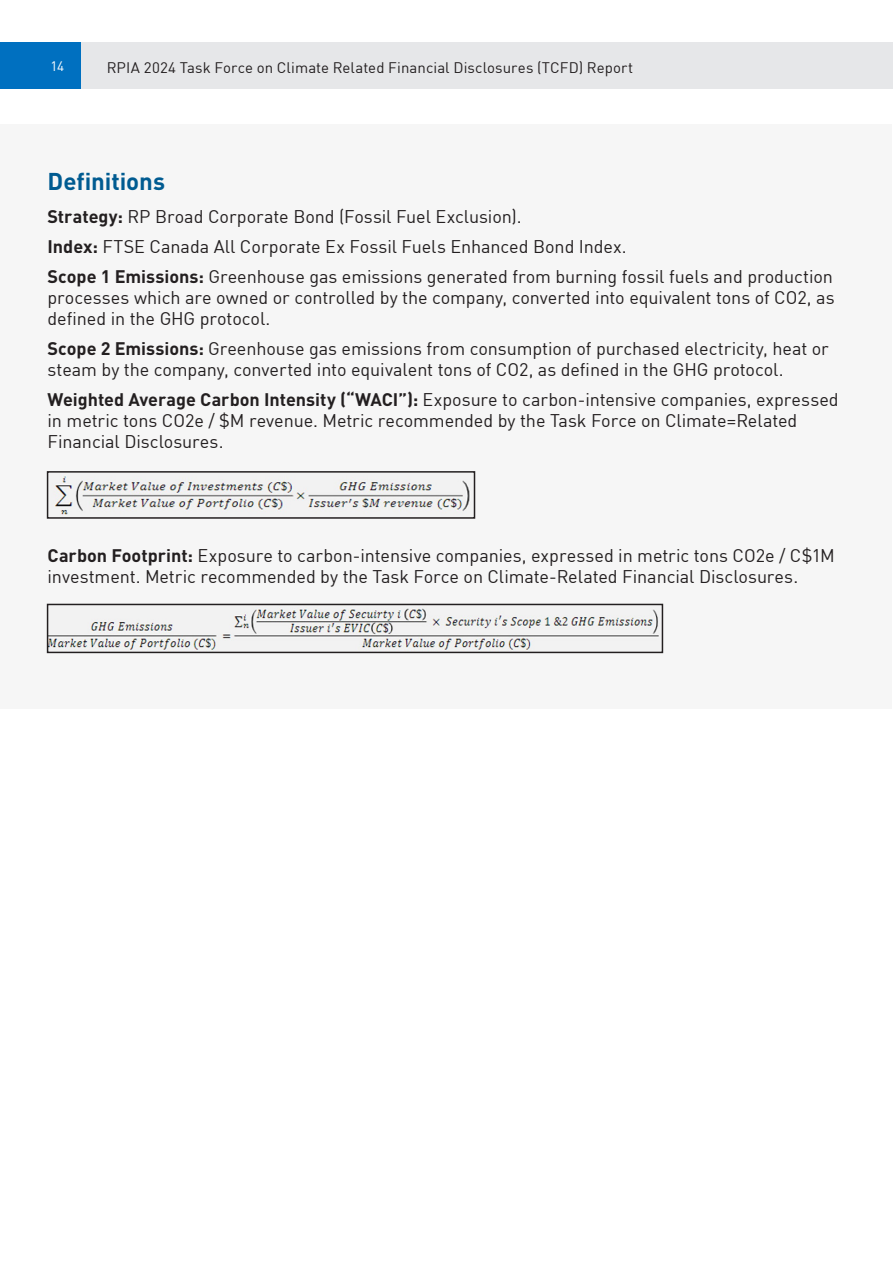
<style>
.page{position:relative;width:893px;height:1263px;background:#fff}
.page>*{position:absolute;margin:0;border:0;box-sizing:border-box;transform-origin:0 0}
.Body_Text__align_left{font:700 24px "DIN";letter-spacing:-.005em;color:#005b91}
.Body_Text__align_left-2{font:18px/21px "DIN";letter-spacing:-.005em;color:#231f20}
.Caption___Footer__align_left{font:15px "DIN";letter-spacing:.005em;color:#231f20}
.t1{font:13.5px "DIN";color:#fff}
.s1{font-weight:700}
</style>
<div class="page">
<div style="left:1px;top:124px;width:891px;height:584px;background:#f6f6f6"></div>
<img style="left:54px;top:476px;width:416px;height:39px">
<div style="left:47px;top:471px;width:428px;height:48px;border:2px solid #231f20"></div>
<img style="left:50px;top:607px;width:609px;height:43px">
<div style="left:47px;top:604px;width:616px;height:49px;border:2px solid #231f20"></div>
<div style="left:0;top:43px;width:81px;height:46px;background:#0070c0"></div>
<div style="left:81px;top:43px;width:812px;height:46px;background:#e6e7e9"></div>
<p class="t1" style="left:50px;top:58px;width:15px">14</p>
<p class="Caption___Footer__align_left" style="left:107px;top:58px;width:528px">RPIA 2024 Task Force on Climate Related Financial Disclosures (TCFD) Report</p>
<p class="Body_Text__align_left" style="left:48px;top:165px;width:119px">Definitions</p>
<p class="Body_Text__align_left-2" style="left:48px;top:205px;width:476px"><span class="s1">Strategy:</span> RP Broad Corporate Bond (Fossil Fuel Exclusion).</p>
<p class="Body_Text__align_left-2" style="left:48px;top:235px;width:581px"><span class="s1">Index:</span> FTSE Canada All Corporate Ex Fossil Fuels Enhanced Bond Index.</p>
<p class="Body_Text__align_left-2" style="left:48px;top:265px;width:788px;text-align:justify"><span class="s1">Scope 1 Emissions:</span> Greenhouse gas emissions generated from burning fossil fuels and production processes which are owned or controlled by the company, converted into equivalent tons of CO2, as defined in the GHG protocol.</p>
<p class="Body_Text__align_left-2" style="left:48px;top:337px;width:783px"><span class="s1">Scope 2 Emissions:</span> Greenhouse gas emissions from consumption of purchased electricity, heat or steam by the company, converted into equivalent tons of CO2, as defined in the GHG protocol.</p>
<p class="Body_Text__align_left-2" style="left:48px;top:388px;width:793px"><span class="s1">Weighted Average Carbon Intensity (“WACI”):</span> Exposure to carbon-intensive companies, expressed in metric tons CO2e / $M revenue. Metric recommended by the Task Force on Climate=Related<br>Financial Disclosures.</p>
<p class="Body_Text__align_left-2" style="left:48px;top:544px;width:789px"><span class="s1">Carbon Footprint:</span> Exposure to carbon-intensive companies, expressed in metric tons CO2e / C$1M investment. Metric recommended by the Task Force on Climate-Related Financial Disclosures.</p>
</div>
